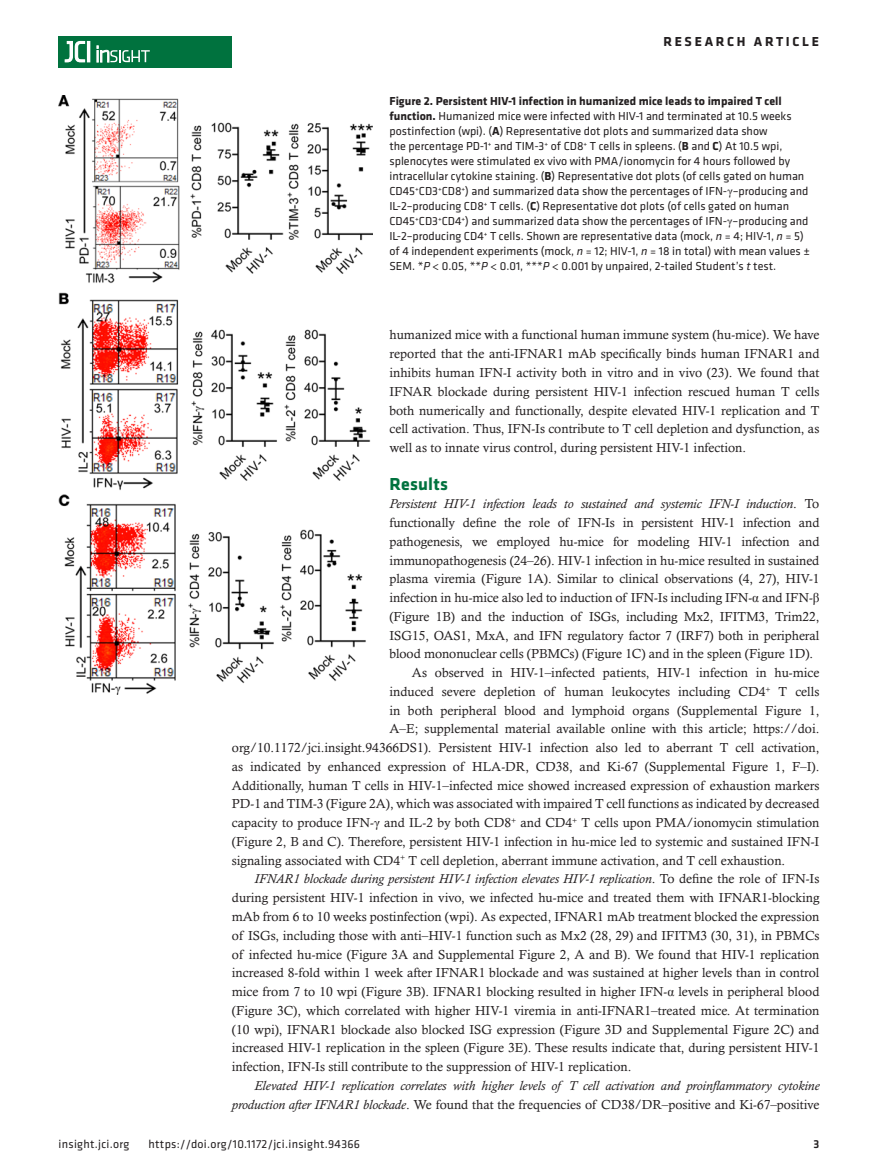
<style>
.page{position:relative;width:878px;height:1175px;background:#fff}
.page>*{position:absolute;margin:0;border:0;box-sizing:border-box;transform-origin:0 0}
.t1{font:700 18px "Klavika";letter-spacing:.01em;color:#00723e}
.t2{font:700 13.5px "Klavika Basic";letter-spacing:.2em;color:#231f20}
.t3{font:13.2px/18.8px "Calisto MT Std";color:#231f20;text-align:justify}
.t4{font:italic 13.2px/18.8px "Calisto MT Std";color:#231f20;text-align:right}
.t5{font:12px/15px "Klavika Basic";color:#231f20}
.t6{font:12px "Klavika Basic";letter-spacing:.025em;color:#231f20}
.t7{font:500 12px "Klavika Basic";color:#231f20}
.s1{font-weight:700}
.s2{font-family:"Times New Roman"}
.s3{font-style:italic}
.s4{font-style:normal}
</style>
<div class="page">
<div style="left:59px;top:36px;width:173px;height:31px;background:#00723e"></div>
<hr style="left:87px;top:41px;width:3px;height:21px;background:#fff">
<svg style="left:64px;top:41px;width:21px;height:22px"></svg>
<svg style="left:97px;top:46px;width:53px;height:16px"></svg>
<img style="left:59px;top:96px;width:313px;height:598px">
<p class="t2" style="left:663px;top:32px;width:157px">RESEARCH ARTICLE</p>
<p class="t5" style="left:389px;top:93px;width:422px"><span class="s1">Figure 2. Persistent HIV-1 infection in humanized mice leads to impaired T cell function.</span> Humanized mice were infected with HIV-1 and terminated at 10.5 weeks postinfection (wpi). (<span class="s1">A</span>) Representative dot plots and summarized data show<br>the percentage PD-1<sup>+</sup> and TIM-3<sup>+</sup> of CD8<sup>+</sup> T cells in spleens. (<span class="s1">B</span> and <span class="s1">C</span>) At 10.5 wpi, splenocytes were stimulated ex vivo with PMA/ionomycin for 4 hours followed by intracellular cytokine staining. (<span class="s1">B</span>) Representative dot plots (of cells gated on human CD45<sup>+</sup>CD3<sup>+</sup>CD8<sup>+</sup>) and summarized data show the percentages of IFN-<span class="s2">γ</span>–producing and IL-2–producing CD8<sup>+</sup> T cells. (<span class="s1">C</span>) Representative dot plots (of cells gated on human CD45<sup>+</sup>CD3<sup>+</sup>CD4<sup>+</sup>) and summarized data show the percentages of IFN-<span class="s2">γ</span>–producing and IL-2–producing CD4<sup>+</sup> T cells. Shown are representative data (mock, <span class="s3">n</span> = 4; HIV-1, <span class="s3">n</span> = 5) of 4 independent experiments (mock, <span class="s3">n</span> = 12; HIV-1, <span class="s3">n</span> = 18 in total) with mean values ± SEM. *<span class="s3">P</span> &lt; 0.05, **<span class="s3">P</span> &lt; 0.01, ***<span class="s3">P</span> &lt; 0.001 by unpaired, 2-tailed Student’s <span class="s3">t</span> test.</p>
<p class="t3" style="left:389px;top:325px;width:431px">humanized mice with a functional human immune system (hu-mice). We have reported that the anti-IFNAR1 mAb specifically binds human IFNAR1 and inhibits human IFN-I activity both in vitro and in vivo (23). We found that IFNAR blockade during persistent HIV-1 infection rescued human T cells both numerically and functionally, despite elevated HIV-1 replication and T cell activation. Thus, IFN-Is contribute to T cell depletion and dysfunction, as well as to innate virus control, during persistent HIV-1 infection.</p>
<h1 class="t1" style="left:389px;top:470px;width:60px">Results</h1>
<p class="t4" style="left:389px;top:494px;width:431px">Persistent HIV-1 infection leads to sustained and systemic IFN-I induction<span class="s4">. To</span></p>
<p class="t3" style="left:389px;top:513px;width:431px">functionally define the role of IFN-Is in persistent HIV-1 infection and</p>
<p class="t3" style="left:389px;top:532px;width:431px">pathogenesis, we employed hu-mice for modeling HIV-1 infection and</p>
<p class="t3" style="left:389px;top:551px;width:431px">immunopathogenesis (24–26). HIV-1 infection in hu-mice resulted in sustained</p>
<p class="t3" style="left:389px;top:569px;width:431px">plasma viremia (Figure 1A). Similar to clinical observations (4, 27), HIV-1</p>
<p class="t3" style="left:389px;top:588px;width:431px">infection in hu-mice also led to induction of IFN-Is including IFN-<span class="s2">α</span> and IFN-<span class="s2">β</span></p>
<p class="t3" style="left:389px;top:607px;width:431px">(Figure 1B) and the induction of ISGs, including Mx2, IFITM3, Trim22,</p>
<p class="t3" style="left:389px;top:626px;width:431px">ISG15, OAS1, MxA, and IFN regulatory factor 7 (IRF7) both in peripheral</p>
<p class="t3" style="left:389px;top:644px;width:425px">blood mononuclear cells (PBMCs) (Figure 1C) and in the spleen (Figure 1D).</p>
<p class="t3" style="left:412px;top:663px;width:409px">As observed in HIV-1–infected patients, HIV-1 infection in hu-mice</p>
<p class="t3" style="left:389px;top:682px;width:431px">induced severe depletion of human leukocytes including CD4<sup>+</sup> T cells</p>
<p class="t3" style="left:389px;top:700px;width:431px">in both peripheral blood and lymphoid organs (Supplemental Figure 1,</p>
<p class="t3" style="left:389px;top:719px;width:431px">A–E; supplemental material available online with this article; https://doi.</p>
<p class="t3" style="left:232px;top:738px;width:589px">org/10.1172/jci.insight.94366DS1). Persistent HIV-1 infection also led to aberrant T cell activation,</p>
<p class="t3" style="left:232px;top:757px;width:589px">as indicated by enhanced expression of HLA-DR, CD38, and Ki-67 (Supplemental Figure 1, F–I).</p>
<p class="t3" style="left:232px;top:776px;width:589px">Additionally, human T cells in HIV-1–infected mice showed increased expression of exhaustion markers</p>
<p class="t3" style="left:232px;top:794px;width:589px">PD-1 and TIM-3 (Figure 2A), which was associated with impaired T cell functions as indicated by decreased</p>
<p class="t3" style="left:232px;top:813px;width:589px">capacity to produce IFN-<span class="s2">γ</span> and IL-2 by both CD8<sup>+</sup> and CD4<sup>+</sup> T cells upon PMA/ionomycin stimulation</p>
<p class="t3" style="left:232px;top:832px;width:589px">(Figure 2, B and C). Therefore, persistent HIV-1 infection in hu-mice led to systemic and sustained IFN-I</p>
<p class="t3" style="left:232px;top:850px;width:555px">signaling associated with CD4<sup>+</sup> T cell depletion, aberrant immune activation, and T cell exhaustion.</p>
<p class="t4" style="left:254px;top:869px;width:566px">IFNAR1 blockade during persistent HIV-1 infection elevates HIV-1 replication<span class="s4">. To define the role of IFN-Is</span></p>
<p class="t3" style="left:232px;top:888px;width:589px">during persistent HIV-1 infection in vivo, we infected hu-mice and treated them with IFNAR1-blocking</p>
<p class="t3" style="left:232px;top:907px;width:589px">mAb from 6 to 10 weeks postinfection (wpi). As expected, IFNAR1 mAb treatment blocked the expression</p>
<p class="t3" style="left:232px;top:926px;width:589px">of ISGs, including those with anti–HIV-1 function such as Mx2 (28, 29) and IFITM3 (30, 31), in PBMCs</p>
<p class="t3" style="left:232px;top:944px;width:589px">of infected hu-mice (Figure 3A and Supplemental Figure 2, A and B). We found that HIV-1 replication</p>
<p class="t3" style="left:232px;top:963px;width:589px">increased 8-fold within 1 week after IFNAR1 blockade and was sustained at higher levels than in control</p>
<p class="t3" style="left:232px;top:982px;width:589px">mice from 7 to 10 wpi (Figure 3B). IFNAR1 blocking resulted in higher IFN-<span class="s2">α</span> levels in peripheral blood</p>
<p class="t3" style="left:232px;top:1001px;width:589px">(Figure 3C), which correlated with higher HIV-1 viremia in anti-IFNAR1–treated mice. At termination</p>
<p class="t3" style="left:232px;top:1019px;width:589px">(10 wpi), IFNAR1 blockade also blocked ISG expression (Figure 3D and Supplemental Figure 2C) and</p>
<p class="t3" style="left:232px;top:1038px;width:589px">increased HIV-1 replication in the spleen (Figure 3E). These results indicate that, during persistent HIV-1</p>
<p class="t3" style="left:232px;top:1057px;width:401px">infection, IFN-Is still contribute to the suppression of HIV-1 replication.</p>
<p class="t4" style="left:232px;top:1076px;width:589px">Elevated HIV-1 replication correlates with higher levels of T cell activation and proinflammatory cytokine production after IFNAR1 blockade<span class="s4">. We found that the frequencies of CD38/DR–positive and Ki-67–positive</span></p>
<p class="t6" style="left:58px;top:1135px;width:72px">insight.jci.org</p>
<p class="t6" style="left:148px;top:1135px;width:213px">https://doi.org/10.1172/jci.insight.94366</p>
<p class="t7" style="left:813px;top:1135px;width:7px">3</p>
</div>
